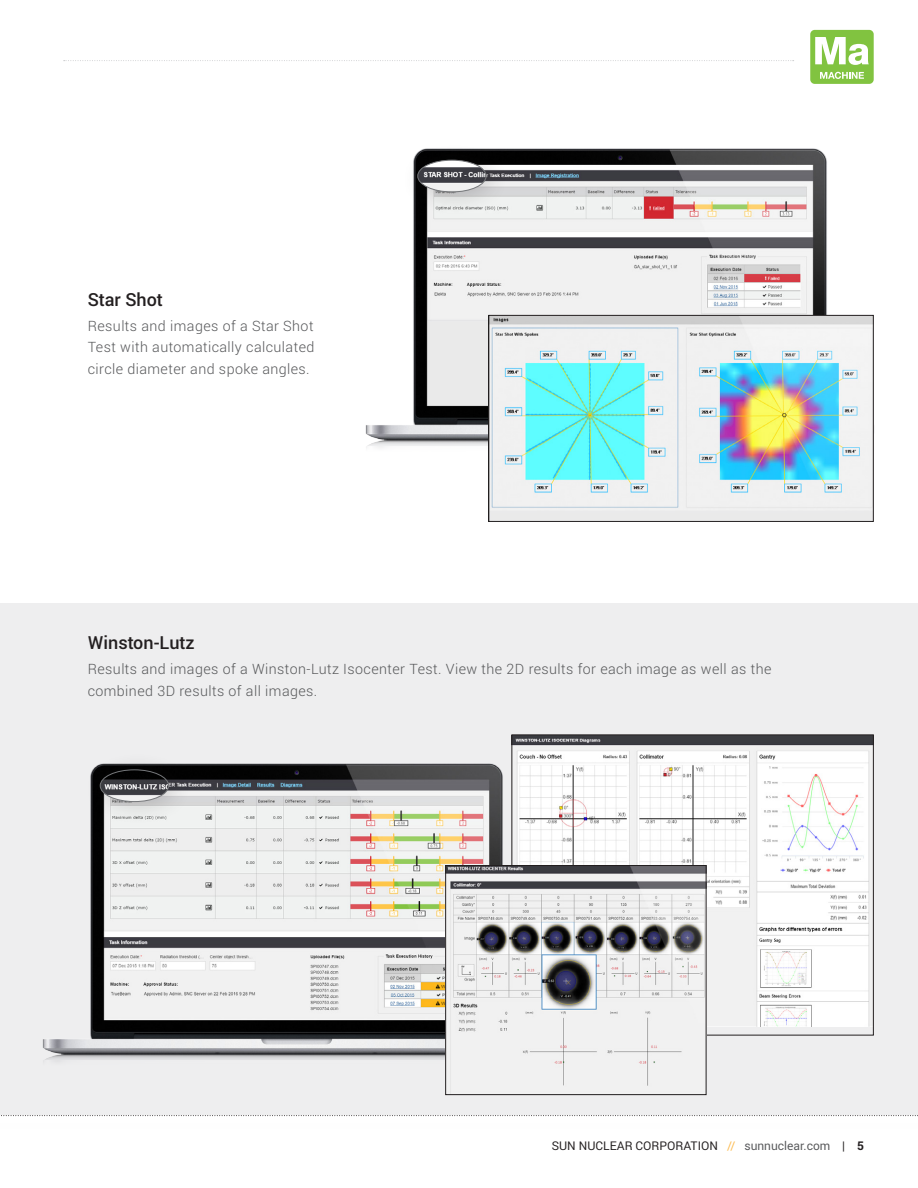
<style>
.page{position:relative;width:918px;height:1188px;background:#fff}
.page>*{position:absolute;margin:0;border:0;box-sizing:border-box;transform-origin:0 0}
.Copy_Subhead{font:500 18px "Roboto";color:#231f20}
.Body_Copy{font:300 14.25px/21.8px "Roboto";letter-spacing:.03em;color:#57585a;text-align:justify}
.t1{font:12px "Roboto";color:#231f20}
.s1{color:#fcb94b}
.s2{color:#57585a}
.s3{font-weight:700}
</style>
<div class="page">
<div style="left:0;top:603px;width:918px;height:539px;background:#eeeeef"></div>
<img style="left:42px;top:734px;width:588px;height:362px">
<img style="left:514px;top:737px;width:358px;height:289px">
<img style="left:447px;top:867px;width:257px;height:226px">
<div style="left:445px;top:865px;width:261px;height:230px;border:1px solid #231f20"></div>
<svg style="left:64px;top:60px;width:730px;height:1px"></svg>
<svg style="left:810px;top:30px;width:64px;height:54px"></svg>
<div style="left:0;top:1115px;width:918px;height:73px;background:#fff"></div>
<svg style="left:1px;top:1115px;width:917px;height:1px"></svg>
<img style="left:365px;top:148px;width:509px;height:300px">
<img style="left:490px;top:317px;width:382px;height:203px">
<div style="left:488px;top:315px;width:386px;height:207px;border:1px solid #231f20"></div>
<div style="left:400px;top:141px;width:110px;height:76px;background:#231f20;opacity:.19"></div>
<img style="left:418px;top:160px;width:68px;height:32px">
<div style="left:417px;top:160px;width:69px;height:32px;border:1px solid #76787b;border-radius:50%"></div>
<div style="left:82px;top:751px;width:111px;height:76px;background:#231f20;opacity:.19"></div>
<img style="left:100px;top:770px;width:69px;height:32px">
<div style="left:100px;top:770px;width:69px;height:32px;border:1px solid #76787b;border-radius:50%"></div>
<p class="Copy_Subhead" style="left:88px;top:287px;width:77px">Star Shot</p>
<p class="Body_Copy" style="left:88px;top:314px;width:228px">Results and images of a Star Shot Test with automatically calculated circle diameter and spoke angles.</p>
<p class="Copy_Subhead" style="left:88px;top:630px;width:108px">Winston-Lutz</p>
<p class="Body_Copy" style="left:88px;top:658px;width:685px">Results and images of a Winston-Lutz Isocenter Test. View the 2D results for each image as well as the combined 3D results of all images.</p>
<p class="t1" style="left:552px;top:1137px;width:314px">SUN NUCLEAR CORPORATION <span class="s1">//</span> <span class="s2">sunnuclear.com</span> | <span class="s3">5</span></p>
</div>
